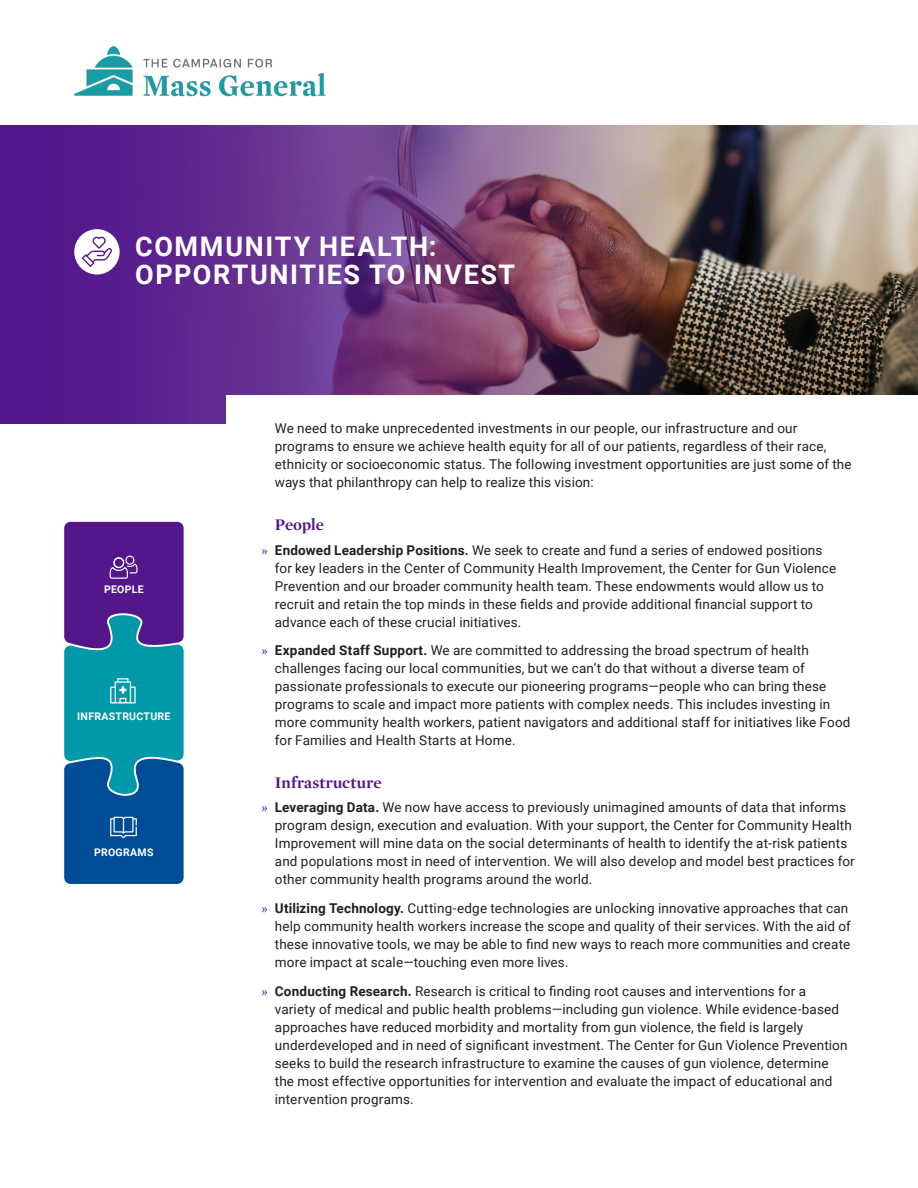
<style>
.page{position:relative;width:918px;height:1188px;background:#fff}
.page>*{position:absolute;margin:0;border:0;box-sizing:border-box;transform-origin:0 0}
.t1{font:700 27px/28.5px "Roboto";letter-spacing:.06em;color:#fff}
.header_purple{font:700 16.5px "Mercury Display";letter-spacing:.01em;color:#53168b}
.body{font:13.5px/18px "Roboto";letter-spacing:.01em;color:#231f20}
.t2{font:700 10.5px "Roboto";letter-spacing:.025em;color:#fff}
.s1{font-family:"Minion Pro";font-size:15px;color:#53168b}
.s2{font-weight:700}
</style>
<div class="page">
<img style="left:672px;top:125px;width:246px;height:270px">
<img style="left:0;top:125px;width:672px;height:298px">
<div style="left:227px;top:395px;width:691px;height:187px;background:#fff"></div>
<div style="left:74px;top:229px;width:46px;height:45px;background:#fff;border-radius:50%"></div>
<svg style="left:82px;top:237px;width:30px;height:30px"></svg>
<img style="left:74px;top:45px;width:252px;height:52px">
<svg style="left:64px;top:522px;width:120px;height:362px;background:#265e9e"></svg>
<p class="t1" style="left:135px;top:231px;width:382px">COMMUNITY HEALTH:<br>OPPORTUNITIES TO INVEST</p>
<p class="t2" style="left:104px;top:582px;width:41px">PEOPLE</p>
<p class="t2" style="left:77px;top:709px;width:95px">INFRASTRUCTURE</p>
<p class="t2" style="left:94px;top:845px;width:61px">PROGRAMS</p>
<p class="body" style="left:275px;top:419px;width:578px">We need to make unprecedented investments in our people, our infrastructure and our programs to ensure we achieve health equity for all of our patients, regardless of their race, ethnicity or socioeconomic status. The following investment opportunities are just some of the ways that philanthropy can help to realize this vision:</p>
<p class="header_purple" style="left:275px;top:515px;width:51px">People</p>
<p class="body" style="left:275px;top:540px;width:563px;text-indent:-14px"><span class="s1">»</span> <span class="s2">Endowed Leadership Positions.</span> We seek to create and fund a series of endowed positions for key leaders in the Center of Community Health Improvement, the Center for Gun Violence Prevention and our broader community health team. These endowments would allow us to recruit and retain the top minds in these fields and provide additional financial support to advance each of these crucial initiatives.</p>
<p class="body" style="left:275px;top:641px;width:577px;text-indent:-14px"><span class="s1">»</span> <span class="s2">Expanded Staff Support.</span> We are committed to addressing the broad spectrum of health challenges facing our local communities, but we can’t do that without a diverse team of passionate professionals to execute our pioneering programs—people who can bring these programs to scale and impact more patients with complex needs. This includes investing in more community health workers, patient navigators and additional staff for initiatives like Food for Families and Health Starts at Home.</p>
<p class="header_purple" style="left:275px;top:772px;width:108px">Infrastructure</p>
<p class="body" style="left:275px;top:798px;width:581px;text-indent:-14px"><span class="s1">»</span> <span class="s2">Leveraging Data.</span> We now have access to previously unimagined amounts of data that informs program design, execution and evaluation. With your support, the Center for Community Health Improvement will mine data on the social determinants of health to identify the at-risk patients and populations most in need of intervention. We will also develop and model best practices for other community health programs around the world.</p>
<p class="body" style="left:275px;top:899px;width:577px;text-indent:-14px"><span class="s1">»</span> <span class="s2">Utilizing Technology.</span> Cutting-edge technologies are unlocking innovative approaches that can help community health workers increase the scope and quality of their services. With the aid of these innovative tools, we may be able to find new ways to reach more communities and create more impact at scale—touching even more lives.</p>
<p class="body" style="left:275px;top:982px;width:574px;text-indent:-14px"><span class="s1">»</span> <span class="s2">Conducting Research.</span> Research is critical to finding root causes and interventions for a variety of medical and public health problems—including gun violence. While evidence-based approaches have reduced morbidity and mortality from gun violence, the field is largely underdeveloped and in need of significant investment. The Center for Gun Violence Prevention seeks to build the research infrastructure to examine the causes of gun violence, determine the most effective opportunities for intervention and evaluate the impact of educational and intervention programs.</p>
</div>
